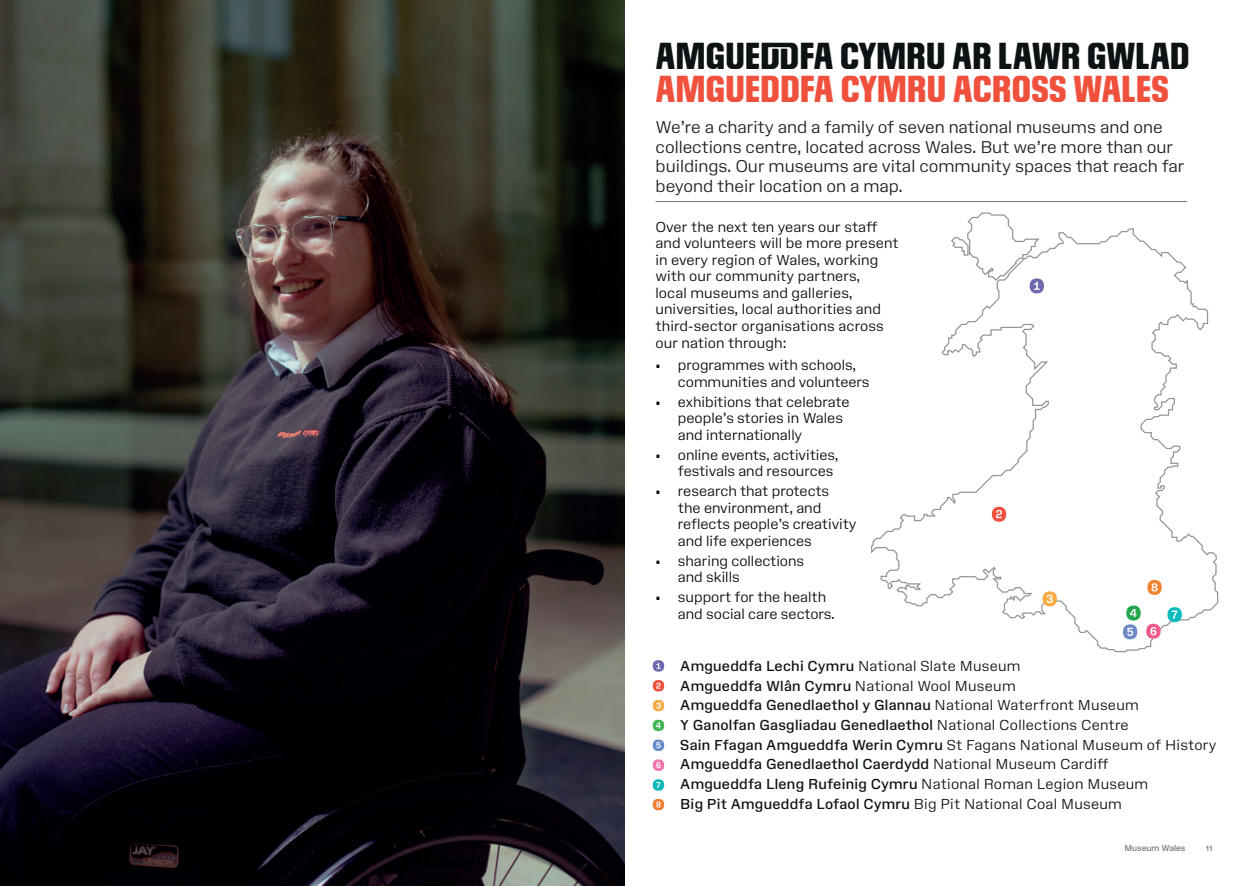
<style>
.page{position:relative;width:1248px;height:886px;background:#fff}
.page>*{position:absolute;margin:0;border:0;box-sizing:border-box;transform-origin:0 0}
.t1{font:37.5px "Amgueddfa Headline Cymru";color:#0d1214}
.t2{font:37.5px "Amgueddfa Headline Wales";letter-spacing:.01em;color:#f0513d}
.t3{font:300 16.25px/19.5px "Amgueddfa Body";color:#231f20}
.t4{font:300 13.75px/16.5px "Amgueddfa Body";color:#040c0e}
.t5{font:13.75px/19.8px "Amgueddfa Body";letter-spacing:.02em;color:#0d1214}
.t6{font:8.12px "Amgueddfa Body";color:#6d7375}
.t7{font:7.5px "Amgueddfa Body";color:#6d7375}
.s1{font-weight:300}
</style>
<div class="page">
<img style="left:0;top:0;width:624px;height:886px">
<hr style="left:655px;top:201px;width:532px;height:1px;background:#6d7375">
<svg style="left:652px;top:660px;width:12px;height:11px"></svg>
<svg style="left:652px;top:680px;width:12px;height:11px"></svg>
<svg style="left:652px;top:700px;width:12px;height:11px"></svg>
<svg style="left:652px;top:720px;width:12px;height:11px"></svg>
<svg style="left:652px;top:739px;width:12px;height:12px"></svg>
<svg style="left:652px;top:759px;width:12px;height:12px"></svg>
<svg style="left:652px;top:779px;width:12px;height:12px"></svg>
<svg style="left:652px;top:799px;width:12px;height:11px"></svg>
<svg style="left:871px;top:212px;width:286px;height:441px"></svg>
<svg style="left:991px;top:507px;width:15px;height:15px"></svg>
<svg style="left:1029px;top:278px;width:14px;height:15px"></svg>
<svg style="left:1122px;top:251px;width:96px;height:388px"></svg>
<svg style="left:1042px;top:591px;width:14px;height:15px"></svg>
<h1 class="t1" style="left:655px;top:37px;width:535px">AMGUEDDFA CYMRU AR LAWR GWLAD</h1>
<h1 class="t2" style="left:655px;top:70px;width:514px">AMGUEDDFA CYMRU ACROSS WALES</h1>
<p class="t3" style="left:655px;top:118px;width:530px">We’re a charity and a family of seven national museums and one collections centre, located across Wales. But we’re more than our buildings. Our museums are vital community spaces that reach far beyond their location on a map.</p>
<p class="t4" style="left:655px;top:219px;width:244px">Over the next ten years our staff and volunteers will be more present in every region of Wales, working with our community partners,<br>local museums and galleries, universities, local authorities and third-sector organisations across our nation through:</p>
<p class="t4" style="left:678px;top:357px;width:193px;text-indent:-22px">• programmes with schools, communities and volunteers</p>
<p class="t4" style="left:678px;top:394px;width:173px;text-indent:-22px">• exhibitions that celebrate people’s stories in Wales and internationally</p>
<p class="t4" style="left:678px;top:447px;width:162px;text-indent:-22px">• online events, activities, festivals and resources</p>
<p class="t4" style="left:678px;top:483px;width:180px;text-indent:-22px">• research that protects<br>the environment, and reflects people’s creativity and life experiences</p>
<p class="t4" style="left:678px;top:552px;width:128px;text-indent:-22px">• sharing collections and skills</p>
<p class="t4" style="left:678px;top:589px;width:158px;text-indent:-22px">• support for the health and social care sectors.</p>
<p class="t5" style="left:680px;top:656px;width:537px">Amgueddfa Lechi Cymru <span class="s1">National Slate Museum<br></span>Amgueddfa Wlân Cymru <span class="s1">National Wool Museum<br></span>Amgueddfa Genedlaethol y Glannau <span class="s1">National Waterfront Museum<br></span>Y Ganolfan Gasgliadau Genedlaethol <span class="s1">National Collections Centre<br></span>Sain Ffagan Amgueddfa Werin Cymru <span class="s1">St Fagans National Museum of History </span>Amgueddfa Genedlaethol Caerdydd <span class="s1">National Museum Cardiff<br></span>Amgueddfa Lleng Rufeinig Cymru <span class="s1">National Roman Legion Museum<br></span>Big Pit Amgueddfa Lofaol Cymru <span class="s1">Big Pit National Coal Museum</span></p>
<p class="t6" style="left:1124px;top:842px;width:63px">Museum Wales</p>
<p class="t7" style="left:1205px;top:843px;width:8px">11</p>
</div>
